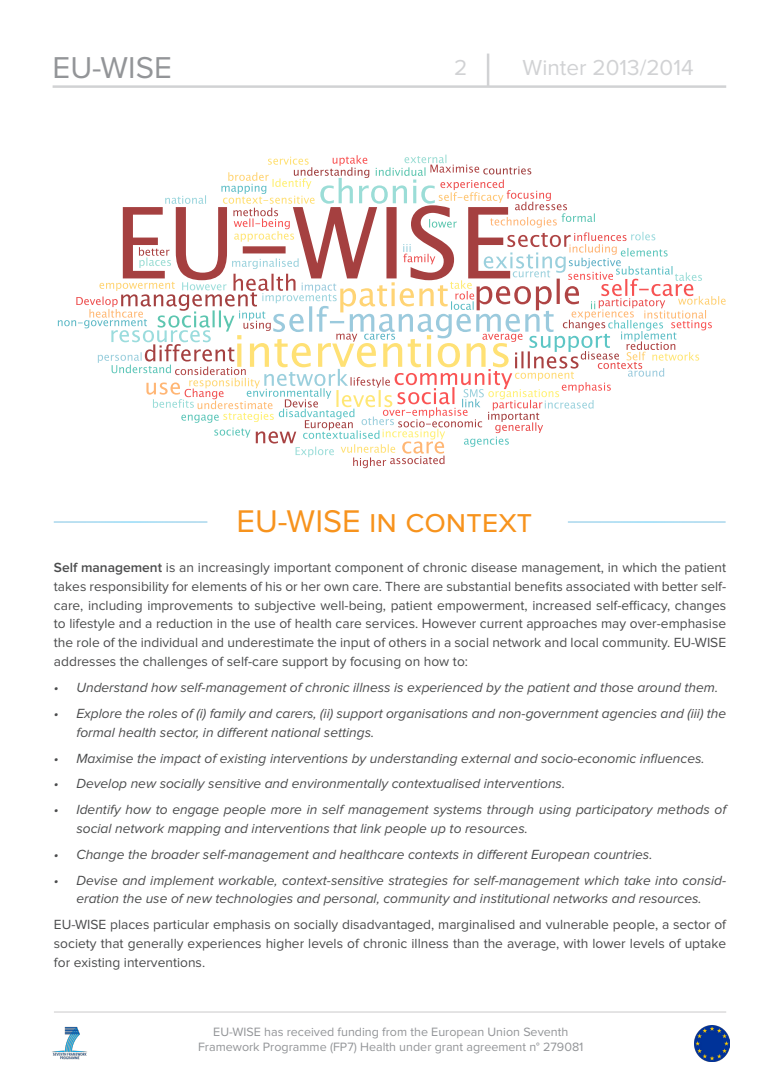
<style>
.page{position:relative;width:780px;height:1088px;background:#fff}
.page>*{position:absolute;margin:0;border:0;box-sizing:border-box;transform-origin:0 0}
.t1{font:32.5px "Proxima Nova";color:#f7931d}
.t2{font:31.25px "Proxima Nova";color:#939598}
.t3{font:22.5px "Proxima Nova";color:#d1d2d4}
.t4{font:italic 13.75px/18.8px "Proxima Nova";color:#4b4c4d}
.t5{font:13.75px/18.8px "Proxima Nova";color:#4b4c4d;text-align:justify}
.t6{font:12.5px/15px "Proxima Nova";color:#939598;text-align:center}
.s1{font-weight:600}
</style>
<div class="page">
<hr style="left:53px;top:85px;width:673px;height:3px;background:#d1d2d4">
<hr style="left:487px;top:54px;width:2px;height:33px;background:#d1d2d4">
<hr style="left:54px;top:1011px;width:672px;height:1px;background:#231f20">
<img style="left:52px;top:1026px;width:35px;height:34px">
<img style="left:694px;top:1026px;width:35px;height:35px">
<svg style="left:58px;top:155px;width:667px;height:313px"></svg>
<h2 class="t2" style="left:53px;top:53px;width:121px">EU-WISE</h2>
<h3 class="t3" style="left:522px;top:57px;width:172px">Winter 2013/2014</h3>
<p class="t3" style="left:454px;top:57px;width:15px">2</p>
<p class="t1" style="left:237px;top:507px;width:297px">EU-WISE in context</p>
<p class="t5" style="left:54px;top:559px;width:673px"><span class="s1">Self management</span> is an increasingly important component of chronic disease management, in which the patient takes responsibility for elements of his or her own care. There are substantial benefits associated with better self&shy;care, including improvements to subjective well-being, patient empowerment, increased self-efficacy, changes to lifestyle and a reduction in the use of health care services. However current approaches may over-emphasise the role of the individual and underestimate the input of others in a social network and local community. EU-WISE addresses the challenges of self-care support by focusing on how to:</p>
<p class="t4" style="left:54px;top:679px;width:665px">• Understand how self-management of chronic illness is experienced by the patient and those around them.</p>
<p class="t4" style="left:76px;top:705px;width:651px;text-indent:-22px">• Explore the roles of (i) family and carers, (ii) support organisations and non-government agencies and (iii) the formal health sector, in different national settings.</p>
<p class="t4" style="left:54px;top:749px;width:652px">• Maximise the impact of existing interventions by understanding external and socio-economic influences.</p>
<p class="t4" style="left:54px;top:775px;width:512px">• Develop new socially sensitive and environmentally contextualised interventions.</p>
<p class="t4" style="left:76px;top:801px;width:651px;text-indent:-22px">• Identify how to engage people more in self management systems through using participatory methods of social network mapping and interventions that link people up to resources.</p>
<p class="t4" style="left:54px;top:845px;width:600px">• Change the broader self-management and healthcare contexts in different European countries.</p>
<p class="t4" style="left:54px;top:871px;width:673px;text-align:center">• Devise and implement workable, context-sensitive strategies for self-management which take into consid&shy;eration the use of new technologies and personal, community and institutional networks and resources.</p>
<p class="t5" style="left:54px;top:916px;width:673px">EU-WISE places particular emphasis on socially disadvantaged, marginalised and vulnerable people, a sector of society that generally experiences higher levels of chronic illness than the average, with lower levels of uptake for existing interventions.</p>
<p class="t6" style="left:198px;top:1025px;width:387px">EU-WISE has received funding from the European Union Seventh<br>Framework Programme (FP7) Health under grant agreement n° 279081</p>
</div>
